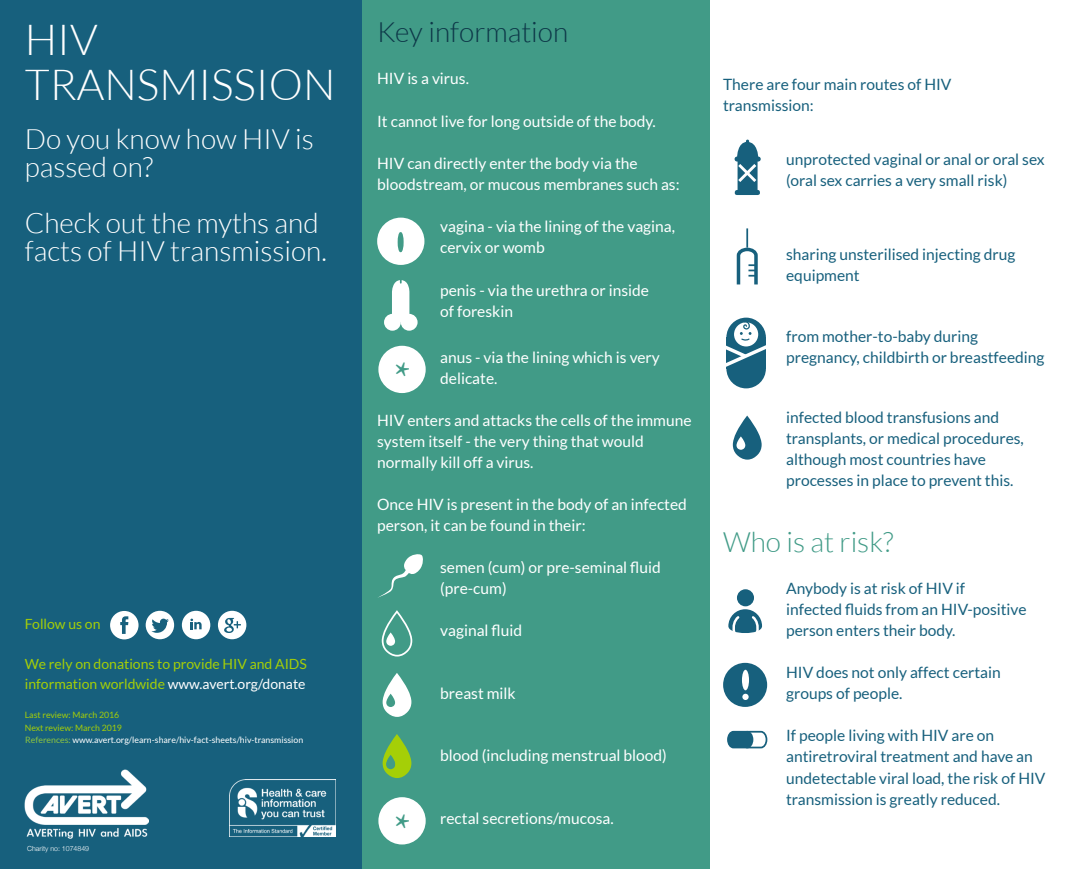
<style>
.page{position:relative;width:1067px;height:869px;background:#fff}
.page>*{position:absolute;margin:0;border:0;box-sizing:border-box;transform-origin:0 0}
.t1{font:300 42.88px/45px "Lato";color:#fff}
.t2{font:700 38.5px "Minion Pro";color:#419b87}
.t3{font:300 28px/28px "Lato";color:#fff}
.t4{font:300 28px "Lato";color:#0d3748}
.t5{font:300 28px "Lato";color:#419b87}
.t6{font:15.58px/21px "Lato";color:#17607d}
.t7{font:15.58px/21px "Lato";color:#fff}
.t8{font:14px/19.2px "Lato";color:#a5cf07}
.t9{font:8.75px "Lato";color:#fff}
.t10{font:8.75px/12.2px "Lato";color:#a5cf07}
.t11{font:300 7px "Helvetica Neue";color:#fff}
.s1{color:#fff}
.s2{color:#8cc440}
</style>
<div class="page">
<div style="left:0;top:0;width:362px;height:868px;background:#17607d"></div>
<div style="left:362px;top:0;width:347px;height:868px;background:#419b87"></div>
<div style="left:723px;top:662px;width:44px;height:44px;background:#17607d;border-radius:50%"></div>
<svg style="left:742px;top:693px;width:6px;height:6px"></svg>
<div style="left:742px;top:669px;width:7px;height:21px;background:#fff;border-radius:50%"></div>
<svg style="left:392px;top:280px;width:17px;height:39px"></svg>
<div style="left:401px;top:314px;width:16px;height:16px;background:#fff;border-radius:50%"></div>
<div style="left:384px;top:314px;width:17px;height:16px;background:#fff;border-radius:50%"></div>
<div style="left:379px;top:346px;width:46px;height:46px;background:#fff;border-radius:50%"></div>
<div style="left:378px;top:345px;width:48px;height:48px;border:2px solid #fff;border-radius:50%"></div>
<div style="left:379px;top:797px;width:46px;height:46px;background:#fff;border-radius:50%"></div>
<div style="left:378px;top:796px;width:48px;height:48px;border:2px solid #fff;border-radius:50%"></div>
<svg style="left:736px;top:228px;width:22px;height:57px"></svg>
<div style="left:378px;top:218px;width:45px;height:46px;background:#fff;border-radius:50%"></div>
<div style="left:377px;top:217px;width:47px;height:48px;border:2px solid #fff;border-radius:50%"></div>
<div style="left:397px;top:232px;width:6px;height:20px;border:2px solid #419b87;border-radius:50%"></div>
<svg style="left:727px;top:730px;width:41px;height:19px"></svg>
<svg style="left:728px;top:609px;width:34px;height:24px"></svg>
<div style="left:737px;top:589px;width:17px;height:17px;background:#17607d;border-radius:50%"></div>
<svg style="left:379px;top:554px;width:44px;height:43px"></svg>
<svg style="left:382px;top:673px;width:29px;height:43px"></svg>
<svg style="left:381px;top:610px;width:32px;height:47px"></svg>
<svg style="left:382px;top:734px;width:29px;height:43px"></svg>
<svg style="left:733px;top:415px;width:28px;height:44px"></svg>
<svg style="left:734px;top:139px;width:26px;height:56px"></svg>
<svg style="left:726px;top:317px;width:40px;height:71px"></svg>
<div style="left:182px;top:610px;width:28px;height:29px;background:#fff;border-radius:50%"></div>
<svg style="left:190px;top:618px;width:12px;height:11px"></svg>
<svg style="left:110px;top:611px;width:28px;height:28px"></svg>
<svg style="left:146px;top:610px;width:28px;height:29px"></svg>
<svg style="left:218px;top:610px;width:28px;height:29px"></svg>
<img style="left:25px;top:769px;width:124px;height:69px">
<img style="left:229px;top:779px;width:106px;height:57px">
<h1 class="t1" style="left:25px;top:17px;width:312px">HIV<br>TRANSMISSION</h1>
<h3 class="t3" style="left:25px;top:125px;width:291px">Do you know how HIV is passed on?</h3>
<h3 class="t3" style="left:25px;top:209px;width:303px">Check out the myths and facts of HIV transmission.</h3>
<p class="t8" style="left:25px;top:613px;width:77px">Follow us on</p>
<p class="t8" style="left:25px;top:654px;width:284px">We rely on donations to provide HIV and AIDS information worldwide <span class="s1">www.avert.org/donate</span></p>
<p class="t10" style="left:25px;top:708px;width:99px">Last review: March 2016<br>Next review: March 2019</p>
<p class="t9" style="left:25px;top:734px;width:279px"><span class="s2">References:</span> www.avert.org/learn-share/hiv-fact-sheets/hiv-transmission</p>
<p class="t11" style="left:27px;top:842px;width:63px">Charity no: 1074849</p>
<h3 class="t4" style="left:377px;top:17px;width:193px">Key information</h3>
<p class="t7" style="left:377px;top:68px;width:93px">HIV is a virus.</p>
<p class="t7" style="left:377px;top:110px;width:280px">It cannot live for long outside of the body.</p>
<p class="t7" style="left:377px;top:152px;width:304px">HIV can directly enter the body via the bloodstream, or mucous membranes such as:</p>
<p class="t7" style="left:440px;top:215px;width:236px">vagina - via the lining of the vagina, cervix or womb</p>
<p class="t7" style="left:440px;top:280px;width:210px">penis - via the urethra or inside of foreskin</p>
<p class="t7" style="left:440px;top:346px;width:221px">anus - via the lining which is very delicate.</p>
<p class="t7" style="left:377px;top:409px;width:316px">HIV enters and attacks the cells of the immune system itself - the very thing that would normally kill off a virus.</p>
<p class="t7" style="left:377px;top:493px;width:311px">Once HIV is present in the body of an infected person, it can be found in their:</p>
<p class="t7" style="left:440px;top:556px;width:222px">semen (cum) or pre-seminal fluid (pre-cum)</p>
<p class="t7" style="left:440px;top:619px;width:83px">vaginal fluid</p>
<h2 class="t2" style="left:395px;top:348px;width:17px">*</h2>
<p class="t7" style="left:440px;top:682px;width:77px">breast milk</p>
<h2 class="t2" style="left:395px;top:799px;width:17px">*</h2>
<p class="t7" style="left:440px;top:744px;width:228px">blood (including menstrual blood)</p>
<p class="t7" style="left:440px;top:807px;width:175px">rectal secretions/mucosa.</p>
<p class="t6" style="left:723px;top:73px;width:230px">There are four main routes of HIV transmission:</p>
<p class="t6" style="left:786px;top:149px;width:260px">unprotected vaginal or anal or oral sex (oral sex carries a very small risk)</p>
<p class="t6" style="left:786px;top:243px;width:231px">sharing unsterilised injecting drug equipment</p>
<p class="t6" style="left:786px;top:325px;width:260px">from mother-to-baby during pregnancy, childbirth or breastfeeding</p>
<p class="t6" style="left:786px;top:406px;width:239px">infected blood transfusions and transplants, or medical procedures, although most countries have processes in place to prevent this.</p>
<h3 class="t5" style="left:723px;top:527px;width:172px">Who is at risk?</h3>
<p class="t6" style="left:786px;top:577px;width:242px">Anybody is at risk of HIV if<br>infected fluids from an HIV-positive person enters their body.</p>
<p class="t6" style="left:786px;top:661px;width:216px">HIV does not only affect certain groups of people.</p>
<p class="t6" style="left:786px;top:724px;width:261px">If people living with HIV are on antiretroviral treatment and have an undetectable viral load, the risk of HIV transmission is greatly reduced.</p>
</div>
